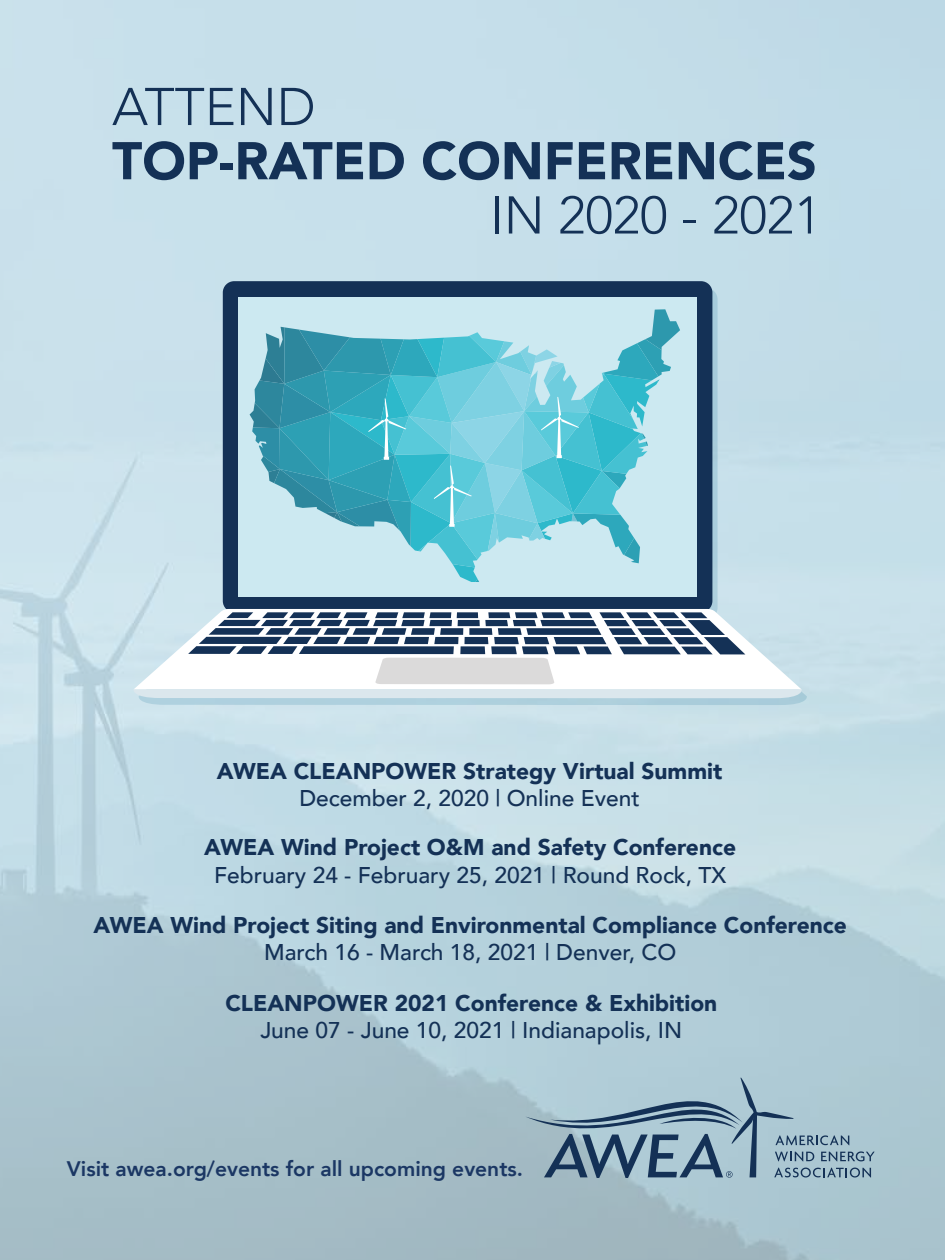
<style>
.page{position:relative;width:945px;height:1260px;background:#fff}
.page>*{position:absolute;margin:0;border:0;box-sizing:border-box;transform-origin:0 0}
.t1{font:900 52.5px "Avenir";color:#143156}
.t2{font:300 52.5px "Avenir";color:#143156}
.t3{font:900 22.75px "Avenir";color:#143156}
.t4{font:500 22.75px "Avenir";color:#143156}
.t5{font:800 21px "Avenir";color:#1b3764}
</style>
<div class="page">
<img style="left:0;top:0;width:945px;height:1260px">
<svg style="left:525px;top:1078px;width:350px;height:100px;background:#91adbc"></svg>
<svg style="left:139px;top:288px;width:668px;height:417px;background:#c4dde8"></svg>
<div style="left:223px;top:281px;width:489px;height:331px;background:#143156;border-radius:11px"></div>
<div style="left:238px;top:297px;width:459px;height:299px;background:#cce9f1"></div>
<svg style="left:133px;top:609px;width:669px;height:3px;background:#f1f7f9"></svg>
<svg style="left:132px;top:612px;width:672px;height:86px"></svg>
<svg style="left:250px;top:309px;width:430px;height:273px"></svg>
<h1 class="t2" style="left:112px;top:76px;width:205px">ATTEND</h1>
<h1 class="t1" style="left:112px;top:116px;width:706px">TOP-RATED CONFERENCES</h1>
<h1 class="t2" style="left:490px;top:184px;width:333px">IN 2020 - 2021</h1>
<p class="t3" style="left:217px;top:751px;width:507px">AWEA CLEANPOWER Strategy Virtual Summit</p>
<p class="t4" style="left:299px;top:778px;width:342px">December 2, 2020 | Online Event</p>
<p class="t3" style="left:204px;top:828px;width:533px">AWEA Wind Project O&amp;M and Safety Conference</p>
<p class="t4" style="left:214px;top:855px;width:514px">February 24 - February 25, 2021 | Round Rock, TX</p>
<p class="t3" style="left:93px;top:906px;width:755px">AWEA Wind Project Siting and Environmental Compliance Conference</p>
<p class="t4" style="left:264px;top:933px;width:414px">March 16 - March 18, 2021 | Denver, CO</p>
<p class="t3" style="left:225px;top:983px;width:493px">CLEANPOWER 2021 Conference &amp; Exhibition</p>
<p class="t4" style="left:260px;top:1010px;width:423px">June 07 - June 10, 2021 | Indianapolis, IN</p>
<p class="t5" style="left:67px;top:1152px;width:458px">Visit awea.org/events for all upcoming events.</p>
</div>
